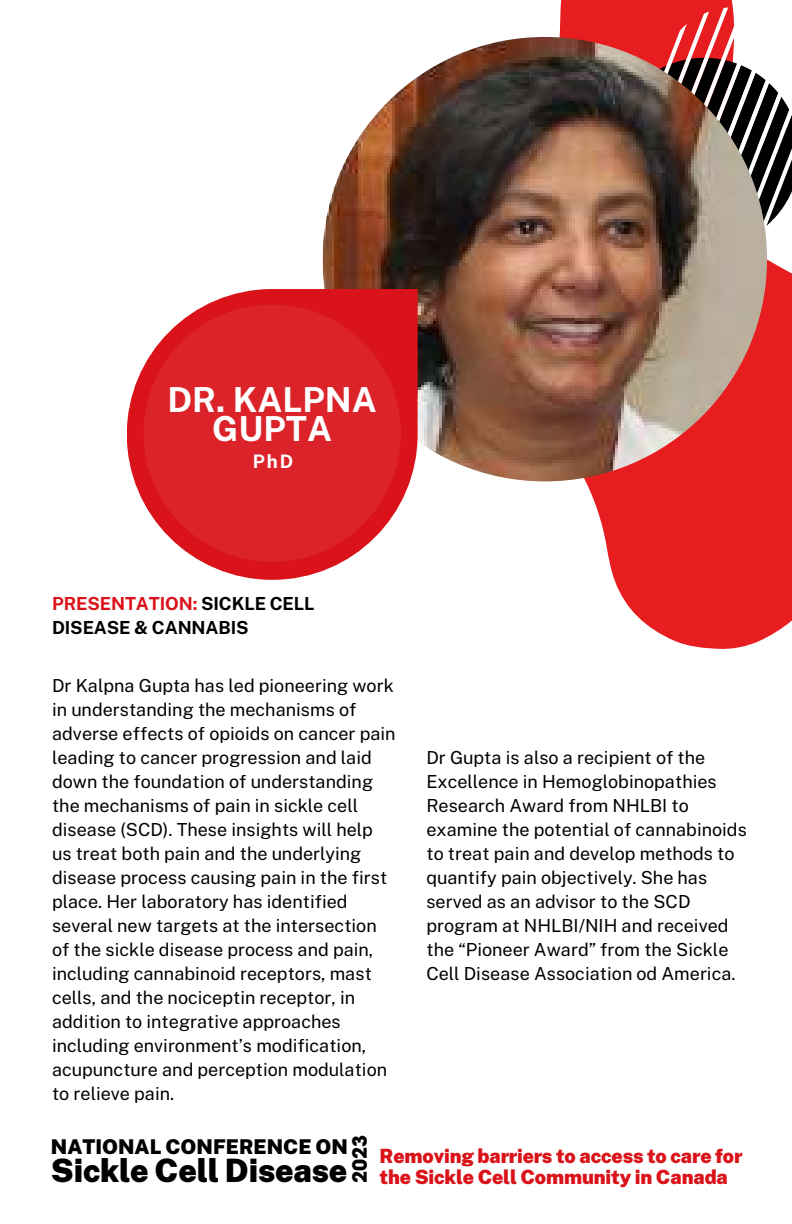
<style>
.page{position:relative;width:792px;height:1224px;background:#fff}
.page>*{position:absolute;margin:0;border:0;box-sizing:border-box;transform-origin:0 0}
.t1{font:700 34.4px/29px "Public Sans";color:#fff;text-align:center}
.t2{font:900 32.2px "Public Sans";letter-spacing:-.005em;color:#000}
.t3{font:900 20.4px "Public Sans";color:#000}
.t4{font:900 19.6px/21px "Public Sans";letter-spacing:-.005em;color:#da131a}
.t5{font:700 19.6px "ITC Avant Garde Pro";color:#000}
.t6{font:700 18.6px "Public Sans";color:#fff}
.t7{font:18px/24px "Public Sans";color:#000}
.t8{font:700 18px/24px "Public Sans";letter-spacing:-.005em;color:#000}
.s1{color:#da131a}
</style>
<div class="page">
<svg style="left:397px;top:0;width:395px;height:649px"></svg>
<svg style="left:578px;top:6px;width:214px;height:247px"></svg>
<img style="left:323px;top:37px;width:444px;height:444px;border-radius:50%">
<svg style="left:127px;top:289px;width:291px;height:291px"></svg>
<svg style="left:144px;top:305px;width:257px;height:257px;background:#de3035"></svg>
<h1 class="t1" style="left:167px;top:385px;width:211px">DR. KALPNA<br>GUPTA</h1>
<p class="t6" style="left:253px;top:450px;width:42px">PhD</p>
<p class="t8" style="left:52px;top:591px;width:264px"><span class="s1">PRESENTATION:</span> SICKLE CELL<br>DISEASE &amp; CANNABIS</p>
<p class="t7" style="left:52px;top:673px;width:345px">Dr Kalpna Gupta has led pioneering work in understanding the mechanisms of adverse effects of opioids on cancer pain leading to cancer progression and laid down the foundation of understanding the mechanisms of pain in sickle cell disease (SCD). These insights will help us treat both pain and the underlying disease process causing pain in the first place. Her laboratory has identified several new targets at the intersection of the sickle disease process and pain, including cannabinoid receptors, mast cells, and the nociceptin receptor, in addition to integrative approaches including environment’s modification, acupuncture and perception modulation to relieve pain.</p>
<p class="t7" style="left:426px;top:745px;width:322px">Dr Gupta is also a recipient of the Excellence in Hemoglobinopathies Research Award from NHLBI to examine the potential of cannabinoids to treat pain and develop methods to quantify pain objectively. She has served as an advisor to the SCD program at NHLBI/NIH and received the “Pioneer Award” from the Sickle Cell Disease Association od America.</p>
<p class="t5" style="left:352px;top:1183px;width:50px;rotate:-90deg">2023</p>
<p class="t3" style="left:51px;top:1135px;width:299px">NATIONAL CONFERENCE ON</p>
<h2 class="t2" style="left:51px;top:1152px;width:298px">Sickle Cell Disease</h2>
<p class="t4" style="left:380px;top:1145px;width:364px">Removing barriers to access to care for the Sickle Cell Community in Canada</p>
</div>
